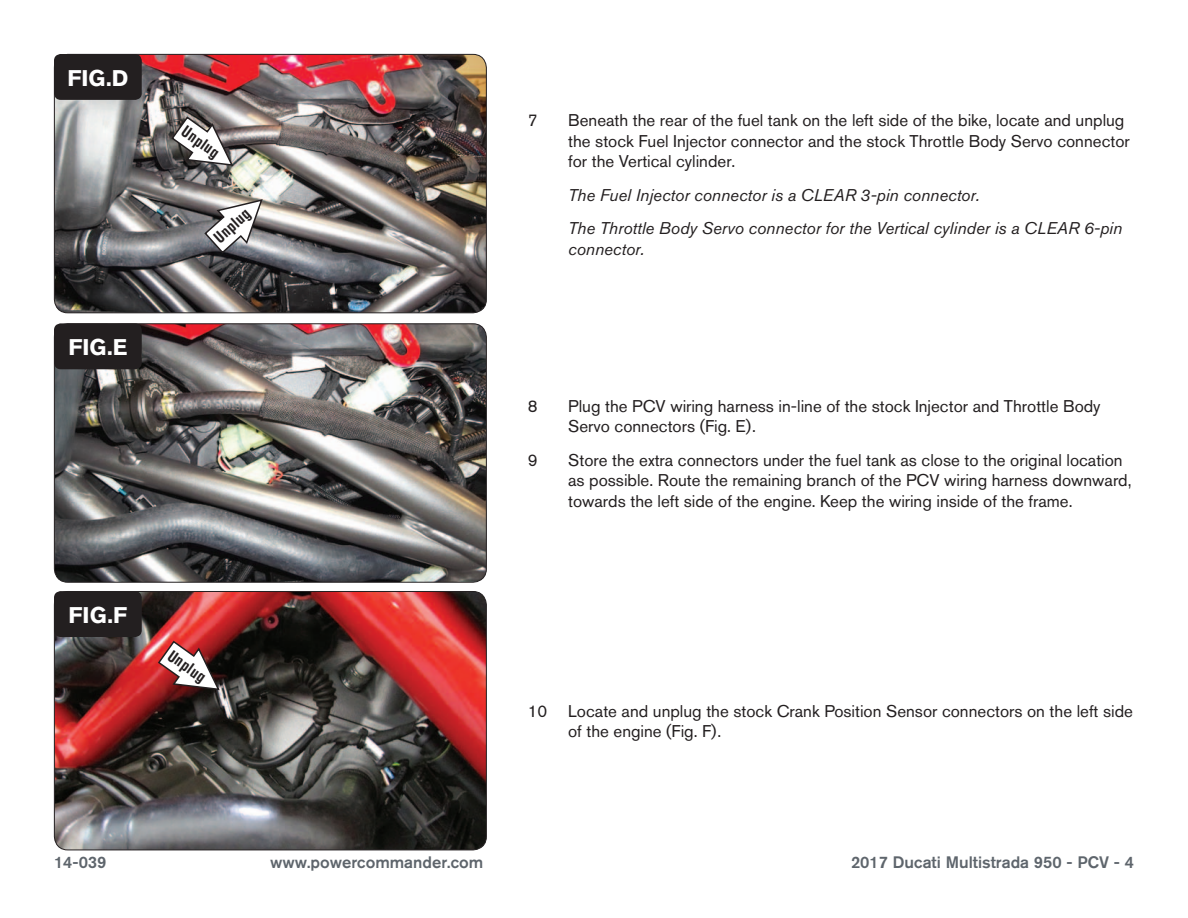
<style>
.page{position:relative;width:1188px;height:918px;background:#fff}
.page>*{position:absolute;margin:0;border:0;box-sizing:border-box;transform-origin:0 0}
.t1{font:700 22.5px "Akzidenz Grotesk BQ";color:#fff}
.Bodycopy{font:16.8px/20.2px "Akzidenz Grotesk BQ";color:#231f20}
.Bodycopy-2{font:italic 16.8px/20.2px "Akzidenz Grotesk BQ";color:#231f20}
.t2{font:500 16.5px "Akzidenz Grotesk BQ";color:#5e656c}
.Callouts{font:700 condensed 16.5px "Akzidenz Grotesk BQ";color:#231f20}
</style>
<div class="page">
<img style="left:54px;top:591px;width:432px;height:259px">
<div style="left:54px;top:591px;width:433px;height:259px;border:1px solid #231f20;border-radius:14px"></div>
<div style="left:54px;top:591px;width:88px;height:46px;background:#231f20;border-radius:7px"></div>
<img style="left:54px;top:54px;width:432px;height:259px">
<div style="left:54px;top:54px;width:433px;height:259px;border:1px solid #231f20;border-radius:14px"></div>
<div style="left:54px;top:54px;width:88px;height:46px;background:#231f20;border-radius:7px"></div>
<img style="left:54px;top:324px;width:431px;height:257px">
<div style="left:54px;top:323px;width:433px;height:260px;border:1px solid #231f20;border-radius:14px"></div>
<div style="left:54px;top:323px;width:88px;height:46px;background:#231f20;border-radius:7px"></div>
<svg style="left:170px;top:115px;width:64px;height:52px"></svg>
<svg style="left:203px;top:198px;width:61px;height:57px"></svg>
<svg style="left:157px;top:640px;width:64px;height:51px"></svg>
<p class="t1" style="left:67px;top:65px;width:62px">FIG.D</p>
<p class="t1" style="left:68px;top:335px;width:61px">FIG.E</p>
<p class="Callouts" style="left:189px;top:122px;width:44px;rotate:35deg">Unplug</p>
<p class="Callouts" style="left:210px;top:233px;width:44px;rotate:-42deg">Unplug</p>
<p class="t1" style="left:69px;top:602px;width:60px">FIG.F</p>
<p class="Callouts" style="left:175px;top:646px;width:44px;rotate:35deg">Unplug</p>
<p class="Bodycopy" style="left:528px;top:110px;width:11px">7</p>
<p class="Bodycopy" style="left:568px;top:110px;width:563px">Beneath the rear of the fuel tank on the left side of the bike, locate and unplug the stock Fuel Injector connector and the stock Throttle Body Servo connector for the Vertical cylinder.</p>
<p class="Bodycopy-2" style="left:568px;top:184px;width:413px">The Fuel Injector connector is a CLEAR 3-pin connector.</p>
<p class="Bodycopy-2" style="left:568px;top:218px;width:556px">The Throttle Body Servo connector for the Vertical cylinder is a CLEAR 6-pin connector.</p>
<p class="Bodycopy" style="left:528px;top:396px;width:11px">8</p>
<p class="Bodycopy" style="left:568px;top:396px;width:534px">Plug the PCV wiring harness in-line of the stock Injector and Throttle Body<br>Servo connectors (Fig. E).</p>
<p class="Bodycopy" style="left:528px;top:450px;width:11px">9</p>
<p class="Bodycopy" style="left:568px;top:450px;width:565px">Store the extra connectors under the fuel tank as close to the original location as possible. Route the remaining branch of the PCV wiring harness downward, towards the left side of the engine. Keep the wiring inside of the frame.</p>
<p class="Bodycopy" style="left:568px;top:701px;width:566px;text-indent:-40px">10 Locate and unplug the stock Crank Position Sensor connectors on the left side of the engine (Fig. F).</p>
<p class="t2" style="left:54px;top:852px;width:54px">14-039</p>
<p class="t2" style="left:270px;top:852px;width:215px">www.powercommander.com</p>
<p class="t2" style="left:851px;top:852px;width:284px">2017 Ducati Multistrada 950 - PCV - 4</p>
</div>
